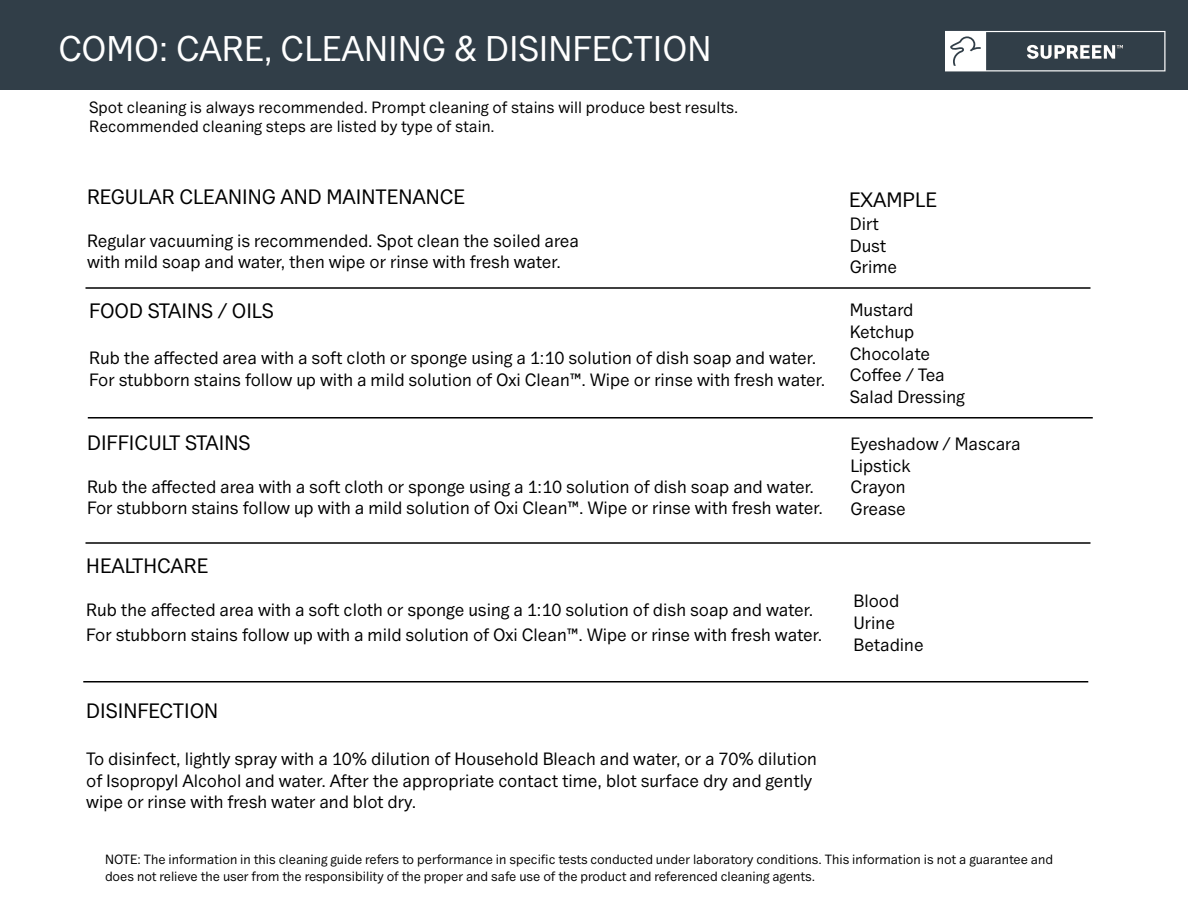
<style>
.page{position:relative;width:1188px;height:918px;background:#fff}
.page>*{position:absolute;margin:0;border:0;box-sizing:border-box;transform-origin:0 0}
.t1{font:36px "Du Nord";color:#fff}
.t2{font:21px "Du Nord";color:#000}
.t3{font:18px/21.6px "Du Nord";color:#000}
.t4{font:16.5px "Du Nord";color:#000}
.t5{font:13.5px/16.2px "Du Nord";color:#000}
</style>
<div class="page">
<div style="left:0;top:0;width:1188px;height:90px;background:#313e48"></div>
<svg style="left:945px;top:31px;width:221px;height:40px"></svg>
<hr style="left:86px;top:287px;width:1004px;height:2px;background:#000">
<hr style="left:88px;top:417px;width:1005px;height:2px;background:#000">
<hr style="left:86px;top:542px;width:1004px;height:2px;background:#000">
<hr style="left:83px;top:681px;width:1005px;height:1px;background:#000">
<p class="t1" style="left:58px;top:28px;width:654px">COMO: CARE, CLEANING &amp; DISINFECTION</p>
<p class="t4" style="left:89px;top:97px;width:651px">Spot cleaning is always recommended. Prompt cleaning of stains will produce best results.</p>
<p class="t4" style="left:89px;top:117px;width:407px">Recommended cleaning steps are listed by type of stain.</p>
<p class="t2" style="left:87px;top:184px;width:380px">REGULAR CLEANING AND MAINTENANCE</p>
<p class="t3" style="left:87px;top:230px;width:494px">Regular vacuuming is recommended. Spot clean the soiled area</p>
<p class="t3" style="left:87px;top:251px;width:475px">with mild soap and water, then wipe or rinse with fresh water.</p>
<p class="t2" style="left:89px;top:298px;width:186px">FOOD STAINS / OILS</p>
<p class="t3" style="left:89px;top:347px;width:737px">Rub the affected area with a soft cloth or sponge using a 1:10 solution of dish soap and water.<br>For stubborn stains follow up with a mild solution of Oxi Clean™. Wipe or rinse with fresh water.</p>
<p class="t2" style="left:87px;top:430px;width:165px">DIFFICULT STAINS</p>
<p class="t3" style="left:87px;top:476px;width:737px">Rub the affected area with a soft cloth or sponge using a 1:10 solution of dish soap and water.<br>For stubborn stains follow up with a mild solution of Oxi Clean™. Wipe or rinse with fresh water.</p>
<p class="t2" style="left:86px;top:553px;width:124px">HEALTHCARE</p>
<p class="t3" style="left:86px;top:597px;width:737px;line-height:25.2px">Rub the affected area with a soft cloth or sponge using a 1:10 solution of dish soap and water.<br>For stubborn stains follow up with a mild solution of Oxi Clean™. Wipe or rinse with fresh water.</p>
<p class="t2" style="left:86px;top:699px;width:134px">DISINFECTION</p>
<p class="t3" style="left:86px;top:748px;width:732px">To disinfect, lightly spray with a 10% dilution of Household Bleach and water, or a 70% dilution of Isopropyl Alcohol and water. After the appropriate contact time, blot surface dry and gently wipe or rinse with fresh water and blot dry.</p>
<p class="t2" style="left:849px;top:187px;width:89px">EXAMPLE</p>
<p class="t3" style="left:850px;top:213px;width:31px">Dirt</p>
<p class="t3" style="left:850px;top:235px;width:38px">Dust</p>
<p class="t3" style="left:850px;top:256px;width:49px">Grime</p>
<p class="t3" style="left:850px;top:299px;width:65px">Mustard</p>
<p class="t3" style="left:850px;top:321px;width:66px">Ketchup</p>
<p class="t3" style="left:850px;top:342px;width:82px">Chocolate</p>
<p class="t3" style="left:850px;top:364px;width:97px">Coffee / Tea</p>
<p class="t3" style="left:850px;top:386px;width:117px">Salad Dressing</p>
<p class="t3" style="left:850px;top:433px;width:172px">Eyeshadow / Mascara</p>
<p class="t3" style="left:850px;top:454px;width:62px">Lipstick</p>
<p class="t3" style="left:850px;top:476px;width:57px">Crayon</p>
<p class="t3" style="left:850px;top:498px;width:57px">Grease</p>
<p class="t3" style="left:854px;top:590px;width:47px">Blood</p>
<p class="t3" style="left:854px;top:612px;width:43px">Urine</p>
<p class="t3" style="left:854px;top:633px;width:72px">Betadine</p>
<p class="t5" style="left:105px;top:851px;width:950px">NOTE: The information in this cleaning guide refers to performance in specific tests conducted under laboratory conditions. This information is not a guarantee and does not relieve the user from the responsibility of the proper and safe use of the product and referenced cleaning agents.</p>
</div>
